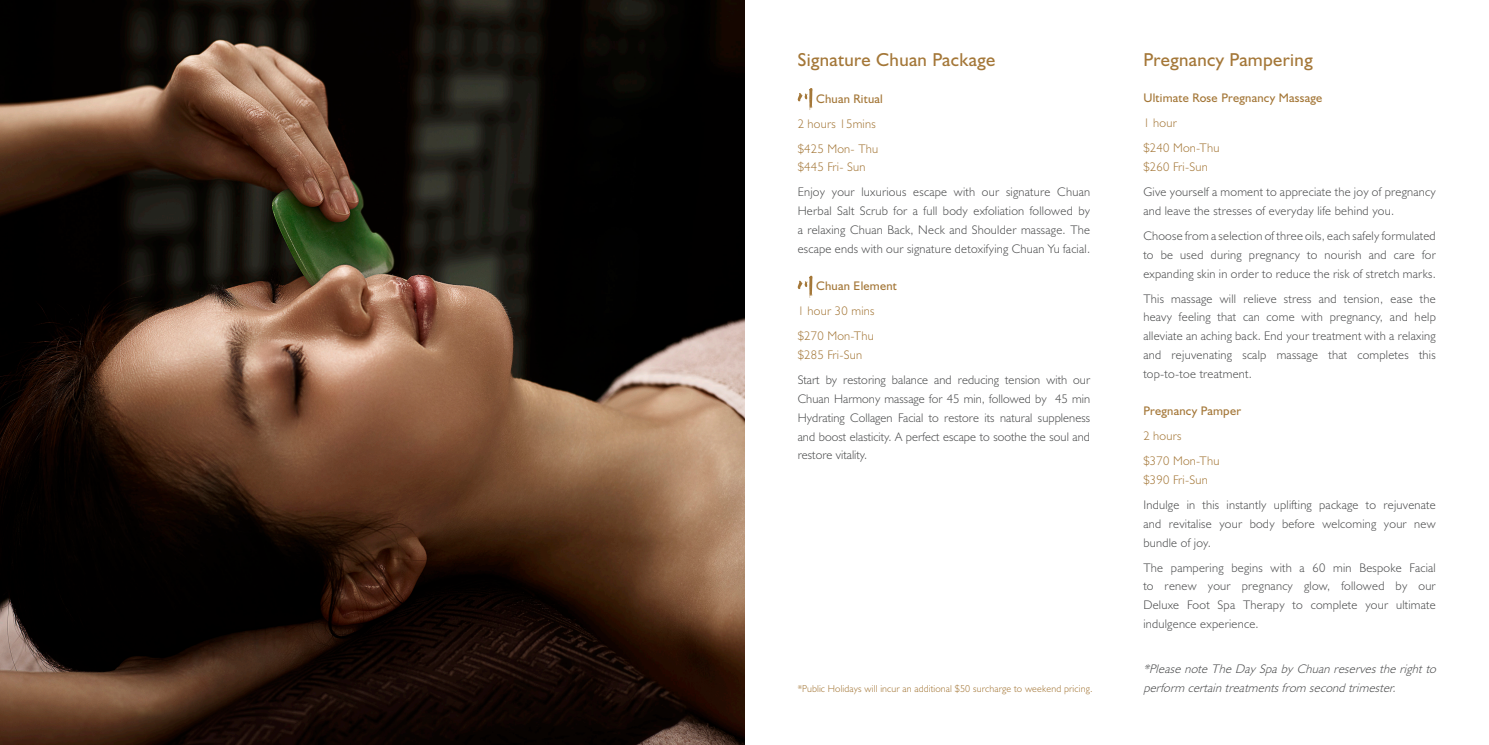
<style>
.page{position:relative;width:1489px;height:745px;background:#fff}
.page>*{position:absolute;margin:0;border:0;box-sizing:border-box;transform-origin:0 0}
.t1{font:18.75px "Humanist 521 BT";letter-spacing:.02em;color:#a47738}
.t2{font:300 12.5px/18.8px "Humanist 521 BT";letter-spacing:.02em;color:#4b4c4d;text-align:justify}
.t3{font:300 12.5px "Humanist 521 BT";letter-spacing:.02em;color:#a47738}
.t4{font:italic 300 12.5px "Humanist 521 BT";color:#4b4c4d}
.t5{font:12.5px "Humanist 521 BT";letter-spacing:.02em;color:#a47738}
.t6{font:300 10px "Humanist 521 BT";letter-spacing:.015em;color:#a47738}
</style>
<div class="page">
<img style="left:0;top:0;width:744px;height:744px">
<svg style="left:797px;top:88px;width:15px;height:22px"></svg>
<svg style="left:797px;top:275px;width:15px;height:22px"></svg>
<p class="t1" style="left:797px;top:48px;width:199px">Signature Chuan Package</p>
<p class="t1" style="left:1143px;top:48px;width:171px">Pregnancy Pampering</p>
<p class="t5" style="left:816px;top:91px;width:68px">Chuan Ritual</p>
<p class="t3" style="left:797px;top:116px;width:79px">2 hours 15mins</p>
<p class="t3" style="left:797px;top:141px;width:82px">$425 Mon- Thu</p>
<p class="t3" style="left:797px;top:159px;width:69px">$445 Fri- Sun</p>
<p class="t2" style="left:797px;top:182px;width:294px">Enjoy your luxurious escape with our signature Chuan Herbal Salt Scrub for a full body exfoliation followed by a relaxing Chuan Back, Neck and Shoulder massage. The escape ends with our signature detoxifying Chuan Yu facial.</p>
<p class="t5" style="left:816px;top:278px;width:82px">Chuan Element</p>
<p class="t3" style="left:797px;top:303px;width:78px">1 hour 30 mins</p>
<p class="t3" style="left:797px;top:328px;width:78px">$270 Mon-Thu</p>
<p class="t3" style="left:797px;top:347px;width:66px">$285 Fri-Sun</p>
<p class="t2" style="left:797px;top:370px;width:294px">Start by restoring balance and reducing tension with our Chuan Harmony massage for 45 min, followed by 45 min Hydrating Collagen Facial to restore its natural suppleness and boost elasticity. A perfect escape to soothe the soul and restore vitality.</p>
<p class="t5" style="left:1143px;top:90px;width:180px">Ultimate Rose Pregnancy Massage</p>
<p class="t3" style="left:1143px;top:115px;width:35px">1 hour</p>
<p class="t3" style="left:1143px;top:140px;width:78px">$240 Mon-Thu</p>
<p class="t3" style="left:1143px;top:159px;width:66px">$260 Fri-Sun</p>
<p class="t2" style="left:1143px;top:182px;width:294px">Give yourself a moment to appreciate the joy of pregnancy and leave the stresses of everyday life behind you.</p>
<p class="t2" style="left:1143px;top:226px;width:294px">Choose from a selection of three oils, each safely formulated to be used during pregnancy to nourish and care for expanding skin in order to reduce the risk of stretch marks.</p>
<p class="t2" style="left:1143px;top:288px;width:294px">This massage will relieve stress and tension, ease the heavy feeling that can come with pregnancy, and help alleviate an aching back. End your treatment with a relaxing and rejuvenating scalp massage that completes this top-to-toe treatment.</p>
<p class="t5" style="left:1143px;top:403px;width:99px">Pregnancy Pamper</p>
<p class="t3" style="left:1143px;top:428px;width:40px">2 hours</p>
<p class="t3" style="left:1143px;top:453px;width:78px">$370 Mon-Thu</p>
<p class="t3" style="left:1143px;top:472px;width:66px">$390 Fri-Sun</p>
<p class="t2" style="left:1143px;top:495px;width:294px">Indulge in this instantly uplifting package to rejuvenate and revitalise your body before welcoming your new bundle of joy.</p>
<p class="t2" style="left:1143px;top:557px;width:294px">The pampering begins with a 60 min Bespoke Facial to renew your pregnancy glow, followed by our Deluxe Foot Spa Therapy to complete your ultimate indulgence experience.</p>
<p class="t4" style="left:1143px;top:660px;width:298px">*PleasenoteTheDay Spaby Chuanreservestherightto</p>
<p class="t6" style="left:797px;top:681px;width:296px">*Public Holidays will incur an additional $50 surcharge to weekend pricing.</p>
<p class="t4" style="left:1143px;top:679px;width:257px">perform certaintreatmentsfrom secondtrimester.</p>
</div>
